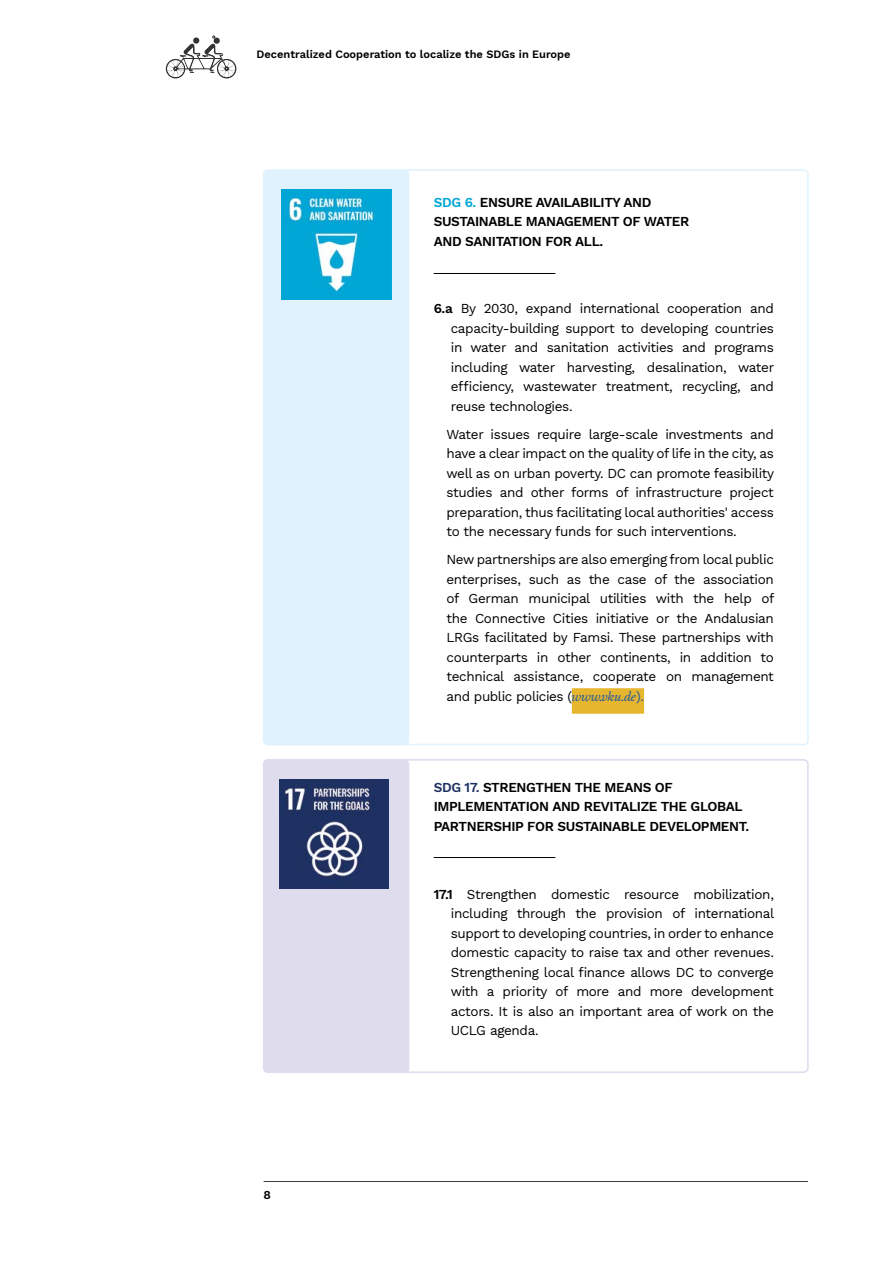
<style>
.page{position:relative;width:893px;height:1263px;background:#fff}
.page>*{position:absolute;margin:0;border:0;box-sizing:border-box;transform-origin:0 0}
.t1{font:13.5px/19.5px "Work Sans";letter-spacing:-.025em;color:#000;text-align:justify}
.t2{font:12px "Work Sans";color:#000}
.t3{font:11.1px "Work Sans";color:#000}
.s1{color:#00a7d7}
.s2{font-family:"FS Brabo Pro";font-style:italic;color:#265b9b}
.s3{color:#265b9b}
.s4{color:#1f3162}
</style>
<div class="page">
<svg style="left:166px;top:35px;width:70px;height:43px"></svg>
<hr style="left:264px;top:1181px;width:544px;height:1px;background:#3c3c3b">
<div style="left:264px;top:170px;width:145px;height:575px;background:#dff2fd;border-radius:4px"></div>
<div style="left:264px;top:760px;width:145px;height:313px;background:#dedced;border-radius:4px"></div>
<div style="left:263px;top:759px;width:546px;height:314px;border:2px solid #dedced;border-radius:4px"></div>
<img style="left:281px;top:189px;width:110px;height:111px">
<img style="left:279px;top:779px;width:110px;height:110px">
<div style="left:263px;top:169px;width:546px;height:576px;border:2px solid #dff2fd;border-radius:4px"></div>
<div style="left:572px;top:688px;width:72px;height:26px;background:#e6b62f"></div>
<hr style="left:434px;top:273px;width:121px;height:1px;background:#000">
<hr style="left:434px;top:857px;width:121px;height:1px;background:#000">
<p class="t3" style="left:257px;top:46px;width:316px">Decentralized Cooperation to localize the SDGs in Europe</p>
<p class="t1" style="left:434px;top:192px;width:257px;text-align:left"><span class="s1">SDG 6.</span> ENSURE AVAILABILITY AND<br>SUSTAINABLE MANAGEMENT OF WATER<br>AND SANITATION FOR ALL.</p>
<p class="t1" style="left:451px;top:298px;width:325px;text-indent:-17px">6.a By 2030, expand international cooperation and capacity-building support to developing countries in water and sanitation activities and programs including water harvesting, desalination, water efficiency, wastewater treatment, recycling, and reuse technologies.</p>
<p class="t1" style="left:446px;top:424px;width:329px">Water issues require large-scale investments and have a clear impact on the quality of life in the city, as well as on urban poverty. DC can promote feasibility studies and other forms of infrastructure project preparation, thus facilitating local authorities' access to the necessary funds for such interventions.</p>
<p class="t1" style="left:446px;top:549px;width:329px">New partnerships are also emerging from local public enterprises, such as the case of the association of German municipal utilities with the help of the Connective Cities initiative or the Andalusian LRGs facilitated by Famsi. These partnerships with counterparts in other continents, in addition to technical assistance, cooperate on management and public policies (<span class="s2">www.vku.de</span><span class="s3">).</span></p>
<p class="t1" style="left:434px;top:777px;width:317px;text-align:left"><span class="s4">SDG 17.</span> STRENGTHEN THE MEANS OF<br>IMPLEMENTATION AND REVITALIZE THE GLOBAL<br>PARTNERSHIP FOR SUSTAINABLE DEVELOPMENT.</p>
<p class="t2" style="left:264px;top:1185px;width:9px">8</p>
<p class="t1" style="left:451px;top:884px;width:325px;text-indent:-17px">17.1 Strengthen domestic resource mobilization, including through the provision of international support to developing countries, in order to enhance domestic capacity to raise tax and other revenues.<br>Strengthening local finance allows DC to converge with a priority of more and more development actors. It is also an important area of work on the UCLG agenda.</p>
</div>
